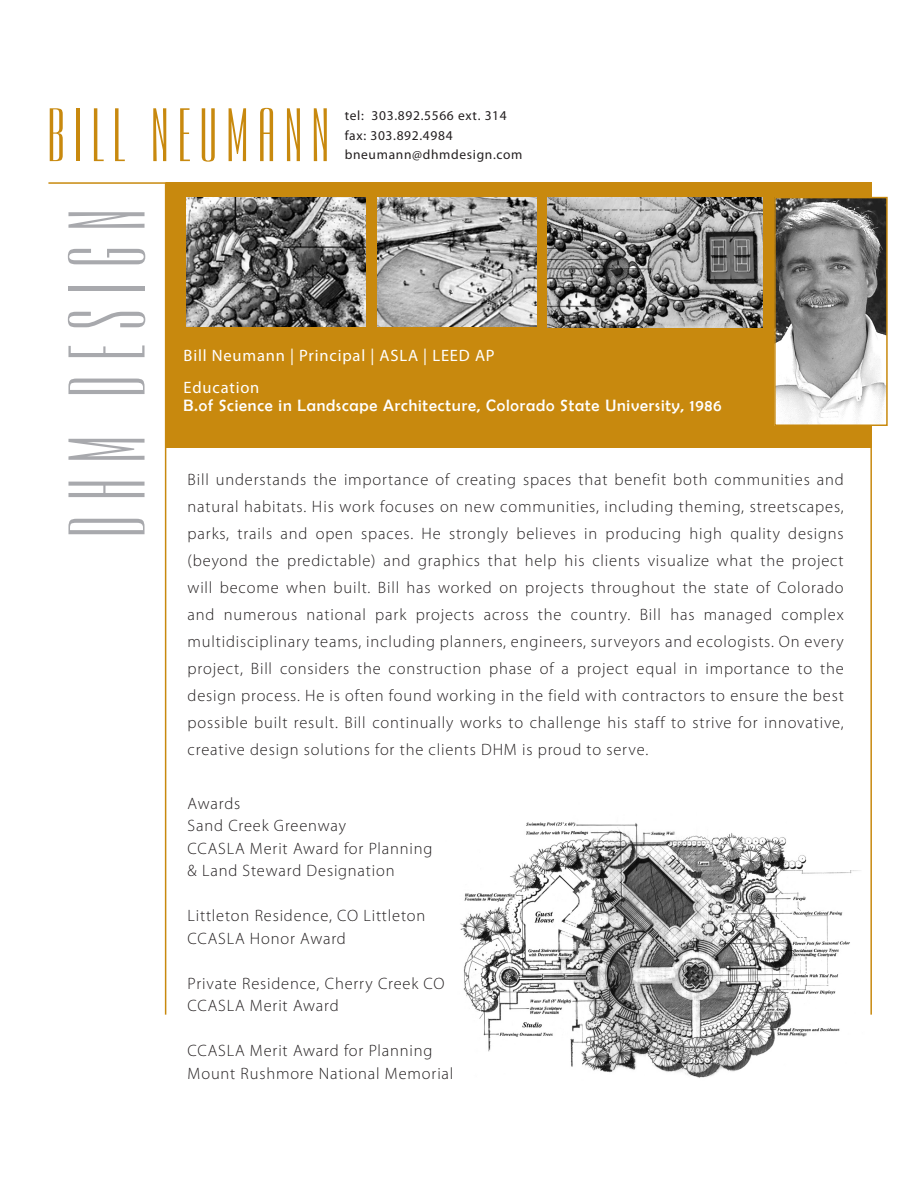
<style>
.page{position:relative;width:918px;height:1188px;background:#fff}
.page>*{position:absolute;margin:0;border:0;box-sizing:border-box;transform-origin:0 0}
.t1{font:108px "Expel Normal";letter-spacing:.075em;color:#a8a9ad}
.t2{font:75px "Expel Wide Normal";letter-spacing:.1em;color:#c8890e}
.t3{font:300 16.5px/27px "Myriad Pro";letter-spacing:.05em;color:#231f20;text-align:justify}
.t4{font:16.5px "Berlin Sans FB";letter-spacing:.05em;color:#fff}
.t5{font:16.5px "Myriad Pro";letter-spacing:.05em;color:#fff}
.t6{font:13.5px "Myriad Pro";letter-spacing:.05em;color:#231f20}
</style>
<div class="page">
<div style="left:166px;top:183px;width:706px;height:265px;background:#c8890e"></div>
<hr style="left:870px;top:232px;width:2px;height:783px;background:#c8890e">
<hr style="left:165px;top:182px;width:1px;height:833px;background:#c8890e">
<hr style="left:48px;top:182px;width:824px;height:2px;background:#c8890e">
<img style="left:777px;top:200px;width:108px;height:223px">
<div style="left:774px;top:197px;width:114px;height:229px;border:2px solid #c8890e"></div>
<img style="left:460px;top:822px;width:400px;height:256px">
<img style="left:186px;top:197px;width:180px;height:129px">
<img style="left:377px;top:197px;width:159px;height:130px">
<img style="left:548px;top:197px;width:215px;height:130px">
<p class="t2" style="left:46px;top:95px;width:285px">BILL NEUMANN</p>
<p class="t6" style="left:345px;top:107px;width:164px">tel: 303.892.5566 ext. 314</p>
<p class="t6" style="left:345px;top:127px;width:110px">fax: 303.892.4984</p>
<p class="t6" style="left:345px;top:146px;width:179px">bneumann@dhmdesign.com</p>
<p class="t1" style="left:49px;top:538px;width:337px;rotate:-90deg">DHM design</p>
<p class="t5" style="left:184px;top:346px;width:313px">Bill Neumann | Principal | ASLA | LEED AP</p>
<p class="t5" style="left:184px;top:377px;width:77px">Education</p>
<p class="t4" style="left:184px;top:396px;width:539px">B.of Science in Landscape Architecture, Colorado State University, 1986</p>
<p class="t3" style="left:188px;top:466px;width:658px">Bill understands the importance of creating spaces that benefit both communities and natural habitats. His work focuses on new communities, including theming, streetscapes, parks, trails and open spaces. He strongly believes in producing high quality designs (beyond the predictable) and graphics that help his clients visualize what the project will become when built. Bill has worked on projects throughout the state of Colorado and numerous national park projects across the country. Bill has managed complex multidisciplinary teams, including planners, engineers, surveyors and ecologists. On every project, Bill considers the construction phase of a project equal in importance to the design process. He is often found working in the field with contractors to ensure the best possible built result. Bill continually works to challenge his staff to strive for innovative, creative design solutions for the clients DHM is proud to serve.</p>
<p class="t3" style="left:188px;top:790px;width:54px">Awards</p>
<p class="t3" style="left:188px;top:812px;width:160px">Sand Creek Greenway</p>
<p class="t3" style="left:188px;top:835px;width:246px">CCASLA Merit Award for Planning</p>
<p class="t3" style="left:188px;top:857px;width:208px">&amp; Land Steward Designation</p>
<p class="t3" style="left:188px;top:902px;width:239px">Littleton Residence, CO Littleton</p>
<p class="t3" style="left:188px;top:925px;width:160px">CCASLA Honor Award</p>
<p class="t3" style="left:188px;top:970px;width:259px">Private Residence, Cherry Creek CO</p>
<p class="t3" style="left:188px;top:992px;width:153px">CCASLA Merit Award</p>
<p class="t3" style="left:188px;top:1037px;width:246px">CCASLA Merit Award for Planning</p>
<p class="t3" style="left:188px;top:1060px;width:267px">Mount Rushmore National Memorial</p>
</div>
